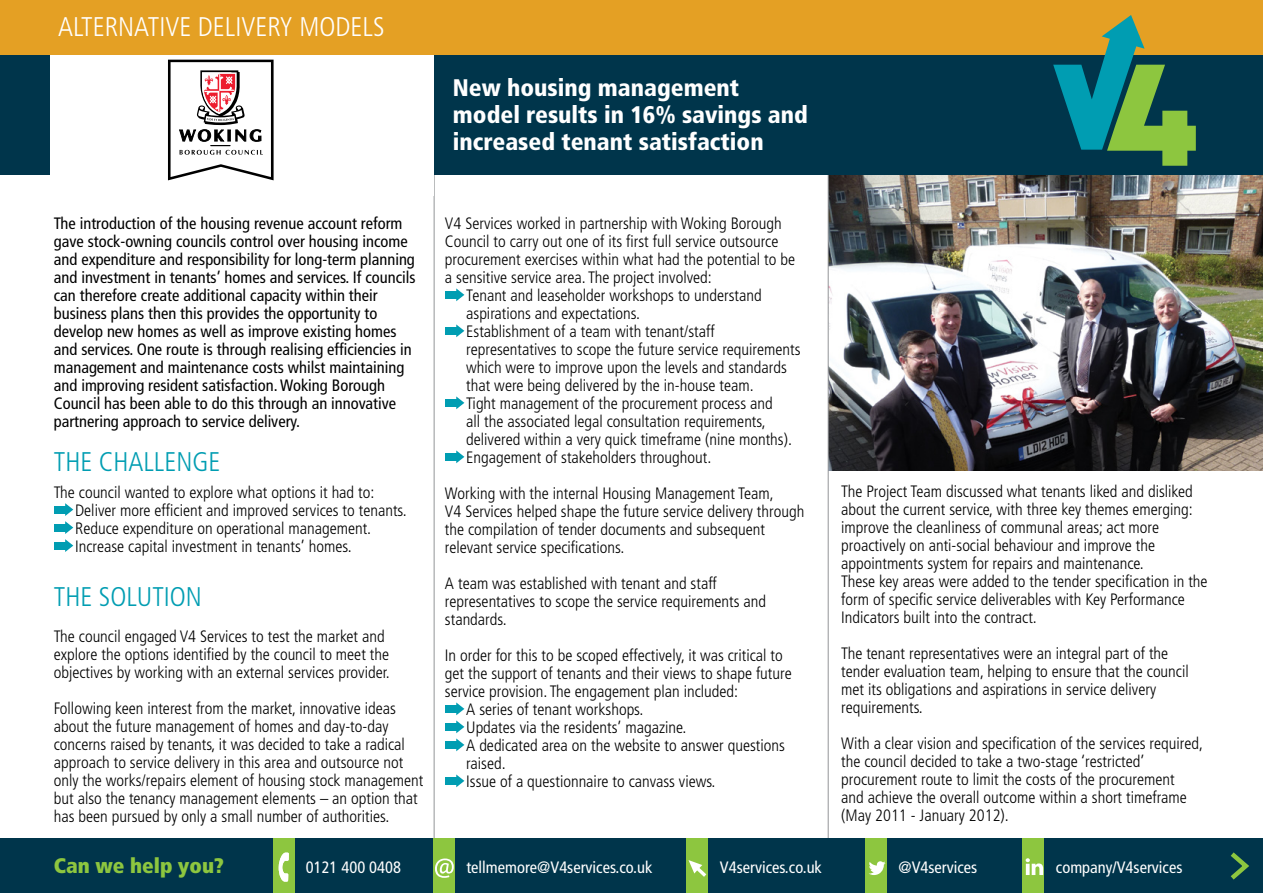
<style>
.page{position:relative;width:1263px;height:893px;background:#fff}
.page>*{position:absolute;margin:0;border:0;box-sizing:border-box;transform-origin:0 0}
.t1{font:300 condensed 27px "Frutiger";color:#fff}
.t2{font:300 condensed 27px "Frutiger";color:#009db2}
.t3{font:900 condensed 24px/27px "Frutiger";color:#fff}
.t4{font:900 condensed 21px "Frutiger";color:#8dc63f}
.t5{font:300 condensed 16.5px/18px "Frutiger";color:#000}
.t6{font:condensed 16.5px/18px "Frutiger";color:#000}
.t7{font:condensed 16.5px "Frutiger";color:#fff}
</style>
<div class="page">
<img style="left:829px;top:174px;width:434px;height:297px">
<hr style="left:828px;top:174px;width:1px;height:678px;background:#939598">
<div style="left:0;top:839px;width:1263px;height:54px;background:#00354b"></div>
<hr style="left:434px;top:174px;width:1px;height:665px;background:#939598">
<div style="left:0;top:0;width:1263px;height:174px;background:#00354b"></div>
<div style="left:50px;top:45px;width:383px;height:151px;background:#fff"></div>
<div style="left:54px;top:506px;width:12px;height:7px;background:#009db2"></div>
<div style="left:54px;top:524px;width:12px;height:7px;background:#009db2"></div>
<svg style="left:65px;top:503px;width:8px;height:49px"></svg>
<div style="left:54px;top:542px;width:12px;height:7px;background:#009db2"></div>
<svg style="left:1230px;top:852px;width:19px;height:28px"></svg>
<div style="left:0;top:0;width:1263px;height:54px;background:#e4a024"></div>
<svg style="left:1053px;top:15px;width:143px;height:151px"></svg>
<svg style="left:168px;top:60px;width:106px;height:120px"></svg>
<svg style="left:456px;top:288px;width:8px;height:13px"></svg>
<div style="left:445px;top:291px;width:12px;height:8px;background:#009db2"></div>
<svg style="left:456px;top:324px;width:8px;height:13px"></svg>
<div style="left:445px;top:327px;width:12px;height:8px;background:#009db2"></div>
<svg style="left:456px;top:396px;width:8px;height:13px"></svg>
<div style="left:445px;top:399px;width:12px;height:8px;background:#009db2"></div>
<svg style="left:456px;top:450px;width:8px;height:13px"></svg>
<div style="left:445px;top:453px;width:12px;height:8px;background:#009db2"></div>
<div style="left:445px;top:705px;width:12px;height:8px;background:#009db2"></div>
<div style="left:445px;top:723px;width:12px;height:8px;background:#009db2"></div>
<svg style="left:456px;top:702px;width:8px;height:49px"></svg>
<div style="left:445px;top:741px;width:12px;height:8px;background:#009db2"></div>
<svg style="left:456px;top:774px;width:8px;height:13px"></svg>
<div style="left:445px;top:777px;width:12px;height:8px;background:#009db2"></div>
<div style="left:434px;top:839px;width:21px;height:54px;background:#8dc63f"></div>
<svg style="left:435px;top:858px;width:19px;height:20px"></svg>
<div style="left:273px;top:839px;width:21px;height:54px;background:#8dc63f"></div>
<svg style="left:278px;top:853px;width:11px;height:29px"></svg>
<div style="left:687px;top:839px;width:21px;height:54px;background:#8dc63f"></div>
<svg style="left:688px;top:860px;width:18px;height:17px"></svg>
<div style="left:865px;top:839px;width:22px;height:54px;background:#8dc63f"></div>
<svg style="left:869px;top:861px;width:16px;height:14px"></svg>
<div style="left:1023px;top:839px;width:21px;height:54px;background:#8dc63f"></div>
<svg style="left:1026px;top:858px;width:17px;height:17px"></svg>
<h1 class="t1" style="left:58px;top:11px;width:328px">Alternative Delivery Models</h1>
<h2 class="t3" style="left:453px;top:74px;width:356px">New housing management model results in 16% savings and increased tenant satisfaction</h2>
<p class="t6" style="left:54px;top:215px;width:363px">The introduction of the housing revenue account reform gave stock-owning councils control over housing income and expenditure and responsibility for long-term planning and investment in tenants’ homes and services. If councils can therefore create additional capacity within their business plans then this provides the opportunity to develop new homes as well as improve existing homes and services. One route is through realising efficiencies in management and maintenance costs whilst maintaining and improving resident satisfaction. Woking Borough Council has been able to do this through an innovative partnering approach to service delivery.</p>
<h1 class="t2" style="left:54px;top:446px;width:168px">The challenge</h1>
<p class="t5" style="left:75px;top:483px;width:333px;text-indent:-21px">The council wanted to explore what options it had to:<br>Deliver more efficient and improved services to tenants.<br>Reduce expenditure on operational management.<br>Increase capital investment in tenants’ homes.</p>
<h1 class="t2" style="left:54px;top:581px;width:150px">The solution</h1>
<p class="t5" style="left:54px;top:627px;width:337px">The council engaged V4 Services to test the market and explore the options identified by the council to meet the objectives by working with an external services provider.</p>
<p class="t5" style="left:54px;top:699px;width:371px">Following keen interest from the market, innovative ideas about the future management of homes and day-to-day concerns raised by tenants, it was decided to take a radical approach to service delivery in this area and outsource not only the works/repairs element of housing stock management but also the tenancy management elements – an option that has been pursued by only a small number of authorities.</p>
<p class="t5" style="left:445px;top:215px;width:338px">V4 Services worked in partnership with Woking Borough</p>
<p class="t5" style="left:445px;top:233px;width:335px">Council to carry out one of its first full service outsource</p>
<p class="t5" style="left:445px;top:251px;width:352px">procurement exercises within what had the potential to be</p>
<p class="t5" style="left:445px;top:269px;width:268px">a sensitive service area. The project involved:</p>
<p class="t5" style="left:466px;top:287px;width:297px">Tenant and leaseholder workshops to understand</p>
<p class="t5" style="left:466px;top:305px;width:175px">aspirations and expectations.</p>
<p class="t5" style="left:466px;top:323px;width:250px">Establishment of a team with tenant/staff</p>
<p class="t5" style="left:466px;top:341px;width:336px">representatives to scope the future service requirements</p>
<p class="t5" style="left:466px;top:359px;width:322px">which were to improve upon the levels and standards</p>
<p class="t5" style="left:466px;top:377px;width:289px">that were being delivered by the in-house team.</p>
<p class="t5" style="left:466px;top:395px;width:308px">Tight management of the procurement process and</p>
<p class="t5" style="left:466px;top:413px;width:301px">all the associated legal consultation requirements,</p>
<p class="t5" style="left:466px;top:431px;width:327px">delivered within a very quick timeframe (nine months).</p>
<p class="t5" style="left:466px;top:449px;width:247px">Engagement of stakeholders throughout.</p>
<p class="t5" style="left:445px;top:485px;width:361px">Working with the internal Housing Management Team,<br>V4 Services helped shape the future service delivery through the compilation of tender documents and subsequent relevant service specifications.</p>
<p class="t5" style="left:445px;top:575px;width:323px">A team was established with tenant and staff representatives to scope the service requirements and standards.</p>
<p class="t5" style="left:445px;top:647px;width:339px">In order for this to be scoped effectively, it was critical to</p>
<p class="t5" style="left:445px;top:665px;width:348px">get the support of tenants and their views to shape future</p>
<p class="t5" style="left:445px;top:683px;width:295px">service provision. The engagement plan included:</p>
<p class="t5" style="left:466px;top:701px;width:179px">A series of tenant workshops.</p>
<p class="t5" style="left:466px;top:719px;width:222px">U pdates via the residents’ magazine.</p>
<p class="t5" style="left:466px;top:737px;width:320px">A dedicated area on the website to answer questions</p>
<p class="t5" style="left:466px;top:755px;width:41px">raised.</p>
<p class="t5" style="left:466px;top:773px;width:251px">Issue of a questionnaire to canvass views.</p>
<p class="t5" style="left:841px;top:483px;width:368px">The Project Team discussed what tenants liked and disliked about the current service, with three key themes emerging: improve the cleanliness of communal areas; act more proactively on anti-social behaviour and improve the appointments system for repairs and maintenance.<br>These key areas were added to the tender specification in the form of specific service deliverables with Key Performance Indicators built into the contract.</p>
<p class="t5" style="left:841px;top:645px;width:349px">The tenant representatives were an integral part of the tender evaluation team, helping to ensure that the council met its obligations and aspirations in service delivery requirements.</p>
<p class="t5" style="left:841px;top:735px;width:363px">With a clear vision and specification of the services required, the council decided to take a two-stage ‘restricted’ procurement route to limit the costs of the procurement<br>and achieve the overall outcome within a short timeframe (May 2011 - January 2012).</p>
<p class="t4" style="left:54px;top:853px;width:171px">Can we help you?</p>
<p class="t7" style="left:306px;top:857px;width:97px">0121 400 0408</p>
<p class="t7" style="left:466px;top:857px;width:188px">tellmemore@V4services.co.uk</p>
<p class="t7" style="left:720px;top:857px;width:103px">V4services.co.uk</p>
<p class="t7" style="left:898px;top:857px;width:80px">@V4services</p>
<p class="t7" style="left:1056px;top:857px;width:128px">company/V4services</p>
</div>
